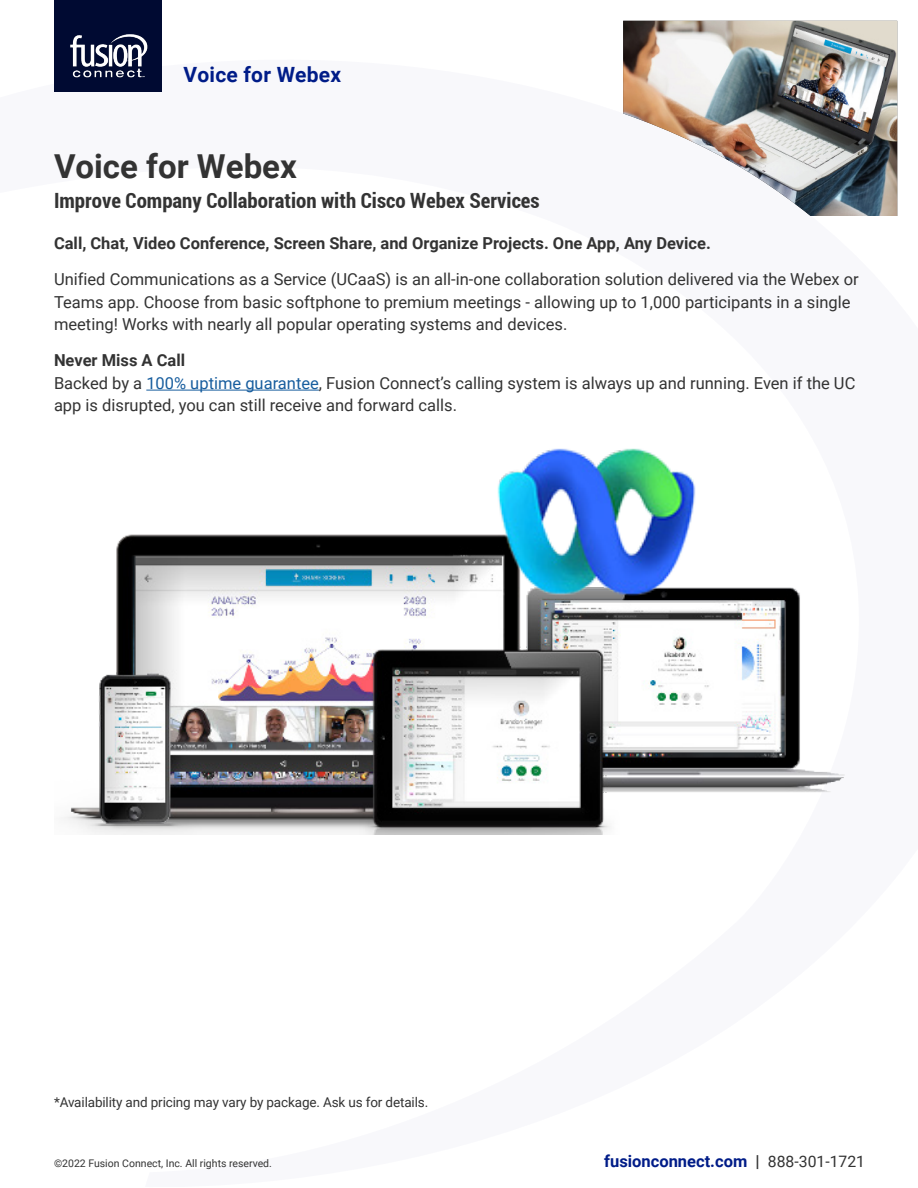
<style>
.page{position:relative;width:918px;height:1188px;background:#fff}
.page>*{position:absolute;margin:0;border:0;box-sizing:border-box;transform-origin:0 0}
.Section_Header{font:700 33px "Roboto";color:#333}
.Section_Header-2{font:700 21px "Roboto Condensed";color:#333}
.t1{font:700 21px "Roboto";letter-spacing:.01em;color:#001c88}
.Body_Copy{font:16.5px/22.5px "Roboto";color:#333}
.Section_Header-3{font:700 16.5px "Roboto";color:#333}
.t2{font:700 16.5px "Roboto";color:#001c88}
.Small_Body_Copy{font:13.5px "Roboto";letter-spacing:-.01em;color:#333}
.t3{font:10.5px "Roboto";color:#333}
.s1{font-weight:700}
.s2{color:#175d9e}
.s3{color:#333}
.s4{font-weight:400;font-size:15.75px;color:#333}
</style>
<div class="page">
<div style="left:54px;top:0;width:108px;height:92px;background:#000a32"></div>
<img style="left:70px;top:34px;width:78px;height:44px">
<img style="left:623px;top:21px;width:274px;height:195px">
<hr style="left:146px;top:390px;width:173px;height:1px;background:#175d9e">
<img style="left:64px;top:534px;width:781px;height:300px">
<img style="left:488px;top:448px;width:217px;height:147px">
<p class="t1" style="left:184px;top:59px;width:159px">Voice for Webex</p>
<p class="Section_Header" style="left:54px;top:144px;width:244px">Voice for Webex</p>
<p class="Section_Header-2" style="left:54px;top:189px;width:487px">Improve Company Collaboration with Cisco Webex Services</p>
<p class="Section_Header-3" style="left:54px;top:232px;width:658px">Call, Chat, Video Conference, Screen Share, and Organize Projects. One App, Any Device.</p>
<p class="Body_Copy" style="left:54px;top:268px;width:806px">Unified Communications as a Service (UCaaS) is an all-in-one collaboration solution delivered via the Webex or<br>Teams app. Choose from basic softphone to premium meetings - allowing up to 1,000 participants in a single meeting! Works with nearly all popular operating systems and devices.</p>
<p class="Body_Copy" style="left:54px;top:349px;width:803px"><span class="s1">Never Miss A Call<br></span>Backed by a <span class="s2">100% uptime guarantee</span>, Fusion Connect’s calling system is always up and running. Even if the UC app is disrupted, you can still receive and forward calls.</p>
<p class="Small_Body_Copy" style="left:54px;top:1093px;width:376px">*Availability and pricing may vary by package. Ask us for details.</p>
<p class="t3" style="left:54px;top:1156px;width:219px">©2022 Fusion Connect, Inc. All rights reserved.</p>
<p class="t2" style="left:604px;top:1150px;width:262px">fusionconnect.com <span class="s3">|</span> <span class="s4">888-301-1721</span></p>
</div>
